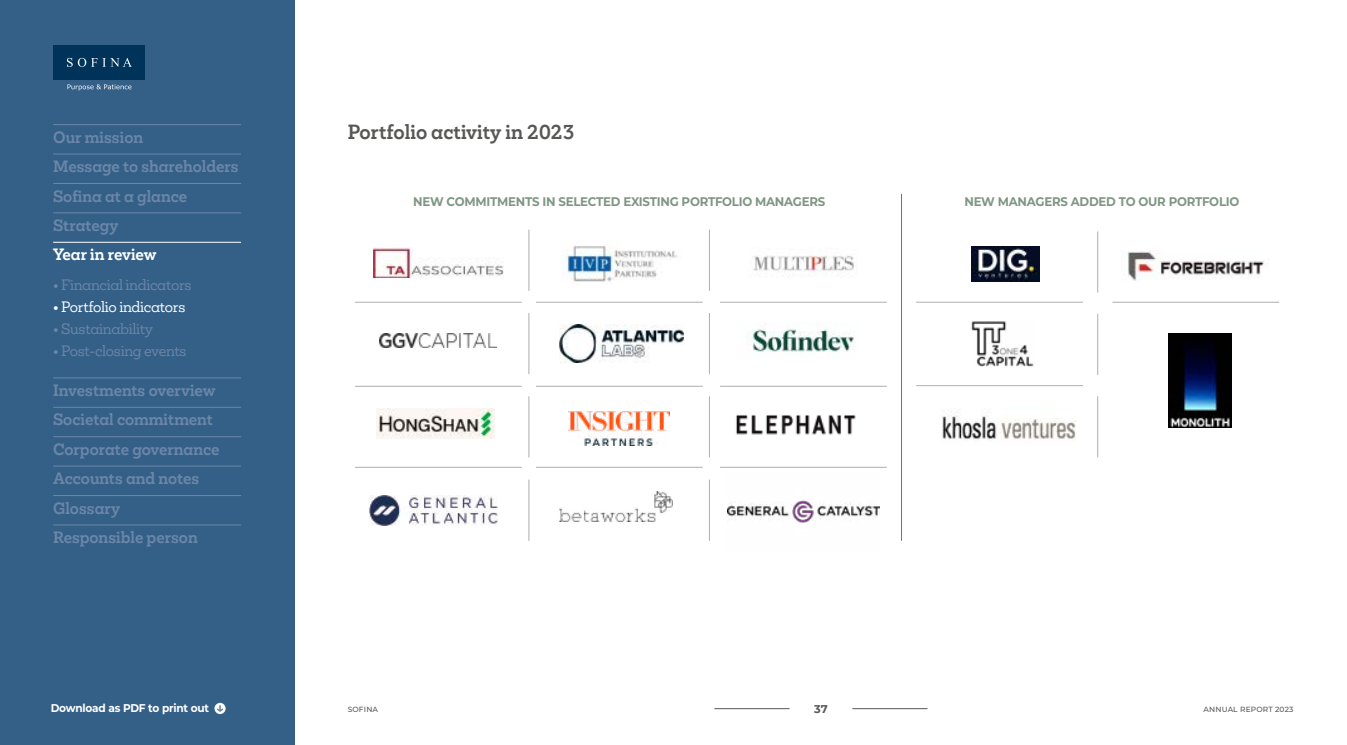
<style>
.page{position:relative;width:1347px;height:745px;background:#fff}
.page>*{position:absolute;margin:0;border:0;box-sizing:border-box;transform-origin:0 0}
.t1{font:700 18.75px "Mokoko";color:#575756;scale:.96 1}
.t2{font:700 15px/29.4px "Mokoko";color:#6b86a8}
.t3{font:700 15px "Mokoko";color:#fff}
.t4{font:13.75px "Mokoko";letter-spacing:-.02em;color:#6b86a8}
.t5{font:13.75px "Mokoko";letter-spacing:-.02em;color:#fff}
.t6{font:700 12.5px "Montserrat";letter-spacing:-.02em;color:#809684;scale:.94 1}
.t7{font:700 11.25px "Montserrat";letter-spacing:-.02em;color:#fff;scale:.94 1}
.t8{font:700 11.25px "Montserrat";color:#575756}
.t9{font:500 7.5px "Montserrat";letter-spacing:.02em;color:#575756}
</style>
<div class="page">
<img style="left:373px;top:247px;width:130px;height:30px">
<hr style="left:901px;top:194px;width:1px;height:346px;background:#607a65">
<hr style="left:528px;top:229px;width:1px;height:61px;background:#aeaeae">
<hr style="left:709px;top:229px;width:1px;height:61px;background:#aeaeae">
<hr style="left:1097px;top:231px;width:1px;height:61px;background:#aeaeae">
<hr style="left:1097px;top:313px;width:1px;height:61px;background:#aeaeae">
<hr style="left:1097px;top:396px;width:1px;height:61px;background:#aeaeae">
<hr style="left:528px;top:313px;width:1px;height:61px;background:#aeaeae">
<hr style="left:709px;top:313px;width:1px;height:61px;background:#aeaeae">
<hr style="left:528px;top:396px;width:1px;height:61px;background:#aeaeae">
<hr style="left:709px;top:396px;width:1px;height:61px;background:#aeaeae">
<hr style="left:528px;top:479px;width:1px;height:61px;background:#aeaeae">
<hr style="left:709px;top:479px;width:1px;height:61px;background:#aeaeae">
<img style="left:562px;top:244px;width:116px;height:38px">
<img style="left:752px;top:255px;width:102px;height:22px">
<img style="left:380px;top:333px;width:117px;height:14px">
<img style="left:560px;top:325px;width:123px;height:37px">
<img style="left:751px;top:328px;width:104px;height:25px">
<img style="left:377px;top:408px;width:118px;height:30px">
<img style="left:568px;top:411px;width:101px;height:34px">
<img style="left:736px;top:415px;width:120px;height:20px">
<img style="left:370px;top:495px;width:127px;height:30px">
<img style="left:727px;top:500px;width:152px;height:23px">
<img style="left:560px;top:491px;width:113px;height:29px">
<hr style="left:536px;top:302px;width:166px;height:1px;background:#aeaeae">
<hr style="left:916px;top:302px;width:167px;height:1px;background:#aeaeae">
<hr style="left:916px;top:385px;width:167px;height:1px;background:#aeaeae">
<hr style="left:355px;top:302px;width:166px;height:1px;background:#aeaeae">
<hr style="left:720px;top:302px;width:166px;height:1px;background:#aeaeae">
<hr style="left:1112px;top:302px;width:167px;height:1px;background:#aeaeae">
<hr style="left:536px;top:386px;width:166px;height:1px;background:#aeaeae">
<hr style="left:355px;top:386px;width:166px;height:1px;background:#aeaeae">
<hr style="left:720px;top:386px;width:166px;height:1px;background:#aeaeae">
<hr style="left:536px;top:466px;width:166px;height:1px;background:#aeaeae">
<hr style="left:355px;top:466px;width:166px;height:1px;background:#aeaeae">
<hr style="left:720px;top:466px;width:166px;height:1px;background:#aeaeae">
<img style="left:1168px;top:333px;width:63px;height:94px">
<img style="left:1121px;top:250px;width:143px;height:30px">
<img style="left:971px;top:321px;width:63px;height:45px">
<img style="left:971px;top:247px;width:68px;height:34px">
<img style="left:942px;top:411px;width:133px;height:28px">
<div style="left:0;top:0;width:294px;height:744px;background:#346087"></div>
<hr style="left:53px;top:124px;width:188px;height:1px;background:#6b86a8">
<hr style="left:53px;top:154px;width:188px;height:1px;background:#6b86a8">
<hr style="left:53px;top:183px;width:188px;height:1px;background:#6b86a8">
<hr style="left:53px;top:212px;width:188px;height:1px;background:#6b86a8">
<hr style="left:53px;top:242px;width:188px;height:1px;background:#fff">
<hr style="left:53px;top:377px;width:188px;height:1px;background:#6b86a8">
<hr style="left:53px;top:407px;width:188px;height:1px;background:#6b86a8">
<hr style="left:53px;top:436px;width:188px;height:1px;background:#6b86a8">
<hr style="left:53px;top:465px;width:188px;height:1px;background:#6b86a8">
<hr style="left:53px;top:495px;width:188px;height:1px;background:#6b86a8">
<hr style="left:53px;top:524px;width:188px;height:1px;background:#6b86a8">
<hr style="left:714px;top:708px;width:75px;height:1px;background:#575756">
<hr style="left:852px;top:708px;width:75px;height:1px;background:#575756">
<div style="left:53px;top:45px;width:91px;height:34px;background:#003359"></div>
<svg style="left:67px;top:58px;width:65px;height:9px"></svg>
<svg style="left:67px;top:84px;width:64px;height:6px"></svg>
<svg style="left:214px;top:702px;width:12px;height:11px"></svg>
<svg style="left:217px;top:704px;width:6px;height:7px"></svg>
<p class="t2" style="left:53px;top:122px;width:187px">Our mission<br>Message to shareholders<br>Sofina at a glance<br>Strategy</p>
<p class="t3" style="left:53px;top:244px;width:105px">Year in review</p>
<p class="t4" style="left:53px;top:275px;width:140px">• Financial indicators</p>
<p class="t5" style="left:53px;top:297px;width:134px">• Portfolio indicators</p>
<p class="t4" style="left:53px;top:319px;width:101px">• Sustainability</p>
<p class="t4" style="left:53px;top:341px;width:135px">• Post-closing events</p>
<p class="t2" style="left:53px;top:375px;width:168px">Investments overview<br>Societal commitment<br>Corporate governance<br>Accounts and notes<br>Glossary<br>Responsible person</p>
<p class="t1" style="left:348px;top:119px;width:238px">Portfolio activity in 2023</p>
<p class="t6" style="left:413px;top:192px;width:440px">NEW COMMITMENTS IN SELECTED EXISTING PORTFOLIO MANAGERS</p>
<p class="t6" style="left:964px;top:192px;width:294px">NEW MANAGERS ADDED TO OUR PORTFOLIO</p>
<p class="t7" style="left:51px;top:699px;width:170px">Download as PDF to print out</p>
<p class="t9" style="left:348px;top:703px;width:32px">SOFINA</p>
<p class="t8" style="left:814px;top:700px;width:15px">37</p>
<p class="t9" style="left:1203px;top:703px;width:91px">ANNUAL REPORT 2023</p>
</div>
